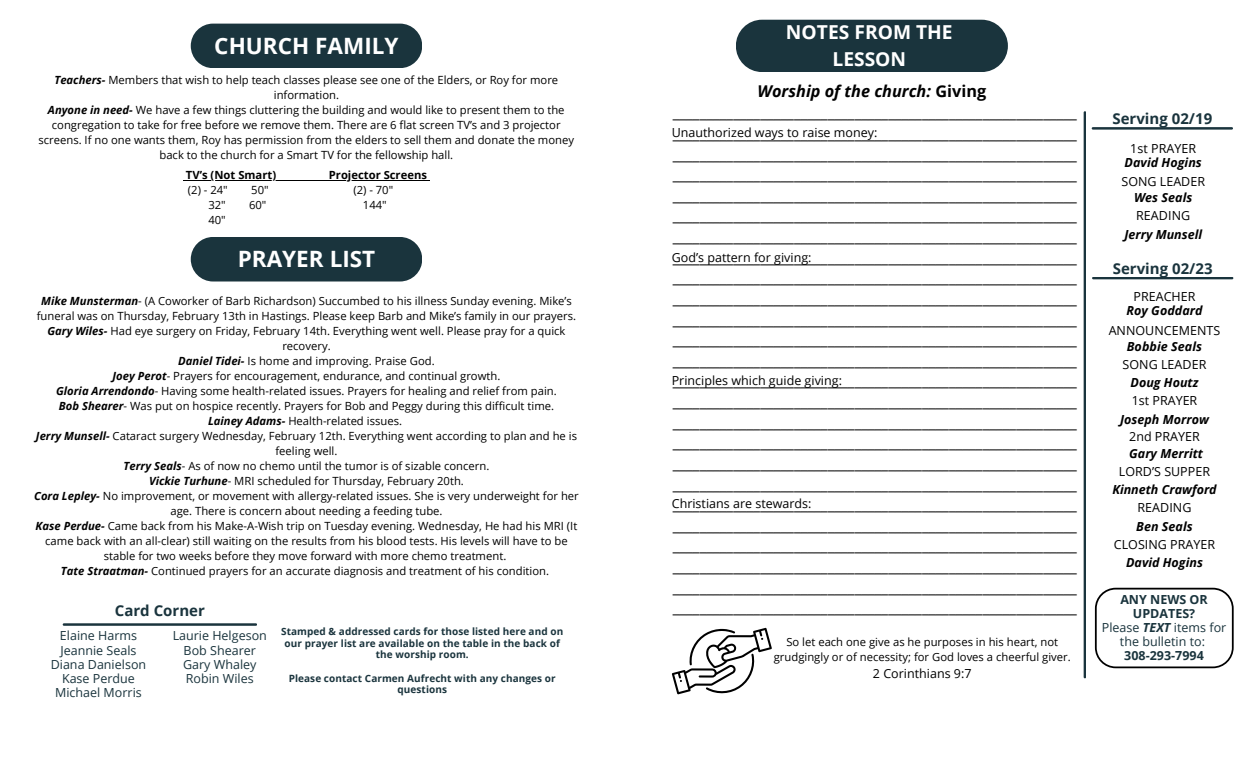
<style>
.page{position:relative;width:1260px;height:765px;background:#fff}
.page>*{position:absolute;margin:0;border:0;box-sizing:border-box;transform-origin:0 0}
.t1{font:700 22.5px "Open Sans";color:#fff}
.t2{font:700 19.25px/26.2px "Open Sans";color:#fff;text-align:center}
.t3{font:italic 700 16.25px "Open Sans";color:#000}
.t4{font:15px/20.6px "Open Sans";color:#000;text-align:justify}
.t5{font:700 15px "Open Sans";color:#1a343d}
.t6{font:italic 700 12.5px/18.1px "Open Sans";letter-spacing:.005em;color:#000;text-align:center}
.t7{font:12.5px/16px "Open Sans";color:#000;text-align:center}
.t8{font:12.5px/14px "Open Sans";color:#1a343d;text-align:center}
.t9{font:700 12.5px/14px "Open Sans";color:#1a343d;text-align:center}
.t10{font:11.25px/15px "Open Sans";color:#000;text-align:center}
.t11{font:700 11.25px "Open Sans";color:#000}
.t12{font:700 10px/11.6px "Open Sans";letter-spacing:.005em;color:#1a343d;text-align:center}
.s1{font-weight:700;font-style:italic}
.s2{font-style:normal}
.s3{font-weight:400;font-style:normal}
.s4{font-weight:400}
.s5{font-style:italic}
</style>
<div class="page">
<div style="left:191px;top:237px;width:231px;height:45px;background:#1a343d;border-radius:22px"></div>
<hr style="left:1084px;top:111px;width:2px;height:567px;background:#1a343d">
<hr style="left:1092px;top:127px;width:141px;height:3px;background:#1a343d">
<div style="left:736px;top:20px;width:272px;height:52px;background:#1a343d;border-radius:26px"></div>
<div style="left:191px;top:24px;width:231px;height:44px;background:#1a343d;border-radius:22px"></div>
<hr style="left:63px;top:623px;width:194px;height:3px;background:#1a343d">
<hr style="left:1092px;top:277px;width:141px;height:2px;background:#1a343d">
<svg style="left:1095px;top:588px;width:139px;height:80px"></svg>
<svg style="left:672px;top:628px;width:100px;height:67px"></svg>
<hr style="left:186px;top:180px;width:90px;height:1px;background:#000">
<hr style="left:276px;top:180px;width:53px;height:1px;background:#000">
<hr style="left:329px;top:180px;width:98px;height:1px;background:#000">
<p class="t1" style="left:214px;top:30px;width:186px">CHURCH FAMILY</p>
<p class="t10" style="left:39px;top:72px;width:537px"><span class="s1">Teachers-</span> Members that wish to help teach classes please see one of the Elders, or Roy for more information.<br><span class="s1">Anyone in need-</span> We have a few things cluttering the building and would like to present them to the congregation to take for free before we remove them. There are 6 flat screen TV’s and 3 projector screens. If no one wants them, Roy has permission from the elders to sell them and donate the money back to the church for a Smart TV for the fellowship hall.</p>
<h4 class="t11" style="left:186px;top:167px;width:92px">TV’s (Not Smart)</h4>
<h4 class="t11" style="left:329px;top:167px;width:100px">Projector Screens</h4>
<h4 class="t10" style="left:188px;top:183px;width:41px">(2) - 24"</h4>
<h4 class="t10" style="left:251px;top:183px;width:19px">50"</h4>
<h4 class="t10" style="left:353px;top:183px;width:41px">(2) - 70"</h4>
<h4 class="t10" style="left:208px;top:198px;width:19px">32"</h4>
<h4 class="t10" style="left:249px;top:198px;width:19px">60"</h4>
<h4 class="t10" style="left:363px;top:198px;width:25px">144"</h4>
<h4 class="t10" style="left:208px;top:213px;width:19px">40"</h4>
<h4 class="t1" style="left:238px;top:243px;width:139px">PRAYER LIST</h4>
<h3 class="t10" style="left:34px;top:293px;width:546px"><span class="s1">Mike Munsterman</span>- (A Coworker of Barb Richardson) Succumbed to his illness Sunday evening. Mike’s funeral was on Thursday, February 13th in Hastings. Please keep Barb and Mike’s family in our prayers.<br><span class="s1">Gary Wiles-</span> Had eye surgery on Friday, February 14th. Everything went well. Please pray for a quick recovery.<br><span class="s1">Daniel Tidei-</span> Is home and improving. Praise God.<br><span class="s1">Joey Perot</span>- Prayers for encouragement, endurance, and continual growth.<br><span class="s1">Gloria Arrendondo</span>- Having some health-related issues. Prayers for healing and relief from pain.<br><span class="s1">Bob Shearer</span>- Was put on hospice recently. Prayers for Bob and Peggy during this difficult time.<br><span class="s1">Lainey Adams-</span> Health-related issues.<br><span class="s1">Jerry Munsell-</span> Cataract surgery Wednesday, February 12th. Everything went according to plan and he is feeling well.<br><span class="s1">Terry Seals</span>- As of now no chemo until the tumor is of sizable concern.<br><span class="s1">Vickie Turhune</span>- MRI scheduled for Thursday, February 20th.<br><span class="s1">Cora Lepley-</span> No improvement, or movement with allergy-related issues. She is very underweight for her age. There is concern about needing a feeding tube.<br><span class="s1">Kase Perdue-</span> Came back from his Make-A-Wish trip on Tuesday evening. Wednesday, He had his MRI (It came back with an all-clear) still waiting on the results from his blood tests. His levels will have to be stable for two weeks before they move forward with more chemo treatment.<br><span class="s1">Tate Straatman-</span> Continued prayers for an accurate diagnosis and treatment of his condition.</h3>
<h5 class="t5" style="left:115px;top:600px;width:92px">Card Corner</h5>
<h5 class="t8" style="left:51px;top:629px;width:97px">Elaine Harms<br>Jeannie Seals<br>Diana Danielson<br>Kase Perdue<br>Michael Morris</h5>
<h1 class="t8" style="left:173px;top:629px;width:96px">Laurie Helgeson<br>Bob Shearer<br>Gary Whaley<br>Robin Wiles</h1>
<p class="t12" style="left:281px;top:625px;width:284px">Stamped &amp; addressed cards for those listed here and on our prayer list are available on the table in the back of the worship room.</p>
<h2 class="t12" style="left:289px;top:672px;width:269px">Please contact Carmen Aufrecht with any changes or questions</h2>
<h4 class="t2" style="left:786px;top:19px;width:168px">NOTES FROM THE<br>LESSON</h4>
<h4 class="t3" style="left:758px;top:80px;width:230px">Worship of the church: <span class="s2">Giving</span></h4>
<p class="t4" style="left:673px;top:102px;width:406px">____________________________________________________________ ____________________________________________________________ ____________________________________________________________ ____________________________________________________________ ____________________________________________________________ ____________________________________________________________ ____________________________________________________________ ____________________________________________________________ ____________________________________________________________ ____________________________________________________________ ____________________________________________________________ ____________________________________________________________ ____________________________________________________________ ____________________________________________________________ ____________________________________________________________ ____________________________________________________________ ____________________________________________________________ ____________________________________________________________ ____________________________________________________________ ____________________________________________________________ ____________________________________________________________ ____________________________________________________________ ____________________________________________________________</p>
<h5 class="t4" style="left:673px;top:577px;width:406px">____________________________________________________________ ____________________________________________________________</h5>
<h3 class="t7" style="left:672px;top:124px;width:207px">Unauthorized ways to raise money:</h3>
<h3 class="t7" style="left:672px;top:250px;width:141px">God’s pattern for giving:</h3>
<h4 class="t7" style="left:672px;top:372px;width:172px">Principles which guide giving:</h4>
<p class="t7" style="left:672px;top:495px;width:141px">Christians are stewards:</p>
<h4 class="t10" style="left:774px;top:634px;width:299px">So let each one give as he purposes in his heart, not grudgingly or of necessity; for God loves a cheerful giver.</h4>
<h4 class="t7" style="left:873px;top:665px;width:100px">2 Corinthians 9:7</h4>
<h4 class="t5" style="left:1112px;top:108px;width:101px">Serving 02/19</h4>
<h4 class="t6" style="left:1125px;top:141px;width:79px;line-height:14px"><span class="s3">1st PRAYER<br></span>David Hogins</h4>
<h4 class="t7" style="left:1121px;top:173px;width:85px">SONG LEADER<br><span class="s1">Wes Seals</span></h4>
<h4 class="t6" style="left:1124px;top:206px;width:79px;line-height:18.8px"><span class="s3">READING<br></span>Jerry Munsell</h4>
<h5 class="t5" style="left:1113px;top:258px;width:101px">Serving 02/23</h5>
<h1 class="t6" style="left:1126px;top:289px;width:78px;line-height:14px"><span class="s3">PREACHER<br></span>Roy Goddard</h1>
<h1 class="t7" style="left:1109px;top:322px;width:113px">ANNOUNCEMENTS<br><span class="s1">Bobbie Seals</span></h1>
<h1 class="t6" style="left:1120px;top:355px;width:90px;line-height:18.5px"><span class="s3">SONG LEADER<br></span>Doug Houtz<br><span class="s3">1st PRAYER<br></span>Joseph Morrow</h1>
<h1 class="t6" style="left:1112px;top:427px;width:106px"><span class="s3">2nd PRAYER<br></span>Gary Merritt<br><span class="s3">LORD’S SUPPER<br></span>Kinneth Crawford<br><span class="s3">READING<br></span>Ben Seals<br><span class="s3">CLOSING PRAYER<br></span>David Hogins</h1>
<h3 class="t9" style="left:1102px;top:592px;width:126px">ANY NEWS OR<br>UPDATES?<br><span class="s4">Please</span> <span class="s5">TEXT</span> <span class="s4">items for the bulletin to:<br></span>308-293-7994</h3>
</div>
